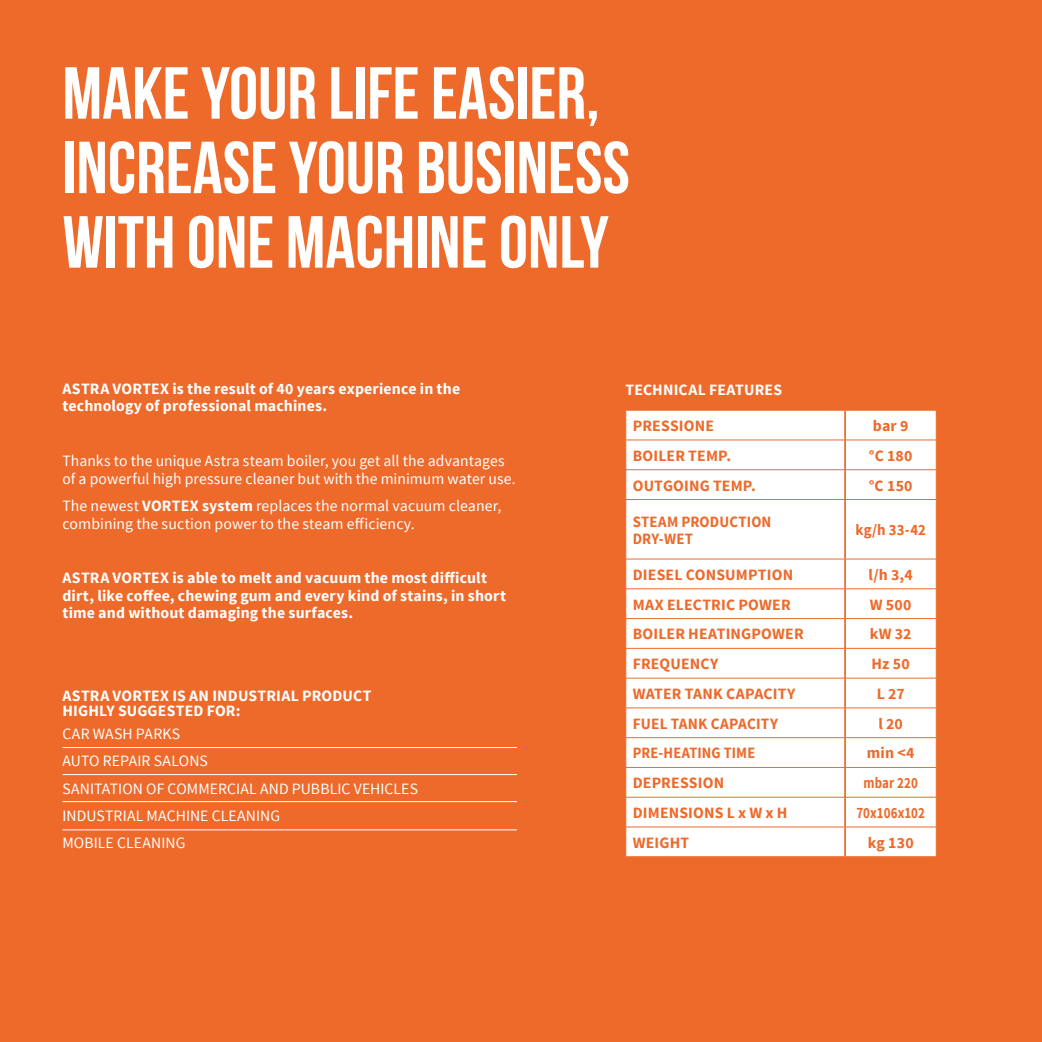
<style>
.page{position:relative;width:1042px;height:1042px;background:#ed6a2b}
.page>*{position:absolute;margin:0;border:0;box-sizing:border-box;transform-origin:0 0}
.t1{font:73.5px/74.4px "Bebas Neue";color:#fff}
.t2{font:15.75px/27.5px "Source Sans Pro";letter-spacing:.005em;color:#fff}
.t3{font:700 15.75px/17.5px "Source Sans Pro";letter-spacing:.01em;color:#fff}
.t4{font:700 15.75px "Source Sans Pro";letter-spacing:.01em;color:#ed6a2b}
.t5{font:700 15.75px "Source Sans Pro";letter-spacing:.01em;color:#ed6a2b;scale:.94 1}
.t6{font:700 15.75px "Source Sans Pro";letter-spacing:.01em;color:#ed6a2b;scale:.82 1}
.t7{font:700 15.75px "Source Sans Pro";letter-spacing:.01em;color:#ed6a2b;scale:.91 1}
.s1{font-weight:700}
</style>
<div class="page">
<hr style="left:62px;top:747px;width:455px;height:1px;background:#fff">
<hr style="left:62px;top:774px;width:455px;height:1px;background:#fff">
<hr style="left:62px;top:801px;width:455px;height:1px;background:#fff">
<hr style="left:62px;top:829px;width:455px;height:1px;background:#fff">
<div style="left:626px;top:411px;width:310px;height:445px;background:#fff"></div>
<hr style="left:844px;top:410px;width:2px;height:30px;background:#ed6a2b">
<hr style="left:844px;top:440px;width:2px;height:29px;background:#ed6a2b">
<hr style="left:844px;top:470px;width:2px;height:29px;background:#ed6a2b">
<hr style="left:844px;top:500px;width:2px;height:59px;background:#ed6a2b">
<hr style="left:844px;top:559px;width:2px;height:29px;background:#ed6a2b">
<hr style="left:844px;top:589px;width:2px;height:29px;background:#ed6a2b">
<hr style="left:844px;top:619px;width:2px;height:29px;background:#ed6a2b">
<hr style="left:844px;top:648px;width:2px;height:30px;background:#ed6a2b">
<hr style="left:844px;top:678px;width:2px;height:30px;background:#ed6a2b">
<hr style="left:844px;top:708px;width:2px;height:29px;background:#ed6a2b">
<hr style="left:844px;top:738px;width:2px;height:29px;background:#ed6a2b">
<hr style="left:844px;top:767px;width:2px;height:30px;background:#ed6a2b">
<hr style="left:844px;top:797px;width:2px;height:30px;background:#ed6a2b">
<hr style="left:844px;top:827px;width:2px;height:29px;background:#ed6a2b">
<hr style="left:625px;top:440px;width:220px;height:1px;background:#ed6a2b">
<hr style="left:845px;top:440px;width:91px;height:1px;background:#ed6a2b">
<hr style="left:625px;top:469px;width:220px;height:1px;background:#ed6a2b">
<svg style="left:625px;top:440px;width:1px;height:59px"></svg>
<hr style="left:845px;top:469px;width:91px;height:1px;background:#ed6a2b">
<svg style="left:936px;top:440px;width:1px;height:59px"></svg>
<hr style="left:625px;top:499px;width:220px;height:1px;background:#ed6a2b">
<hr style="left:845px;top:499px;width:91px;height:1px;background:#ed6a2b">
<hr style="left:625px;top:559px;width:220px;height:1px;background:#ed6a2b">
<hr style="left:845px;top:559px;width:91px;height:1px;background:#ed6a2b">
<hr style="left:625px;top:588px;width:220px;height:1px;background:#ed6a2b">
<hr style="left:845px;top:588px;width:91px;height:1px;background:#ed6a2b">
<hr style="left:625px;top:618px;width:220px;height:1px;background:#ed6a2b">
<svg style="left:625px;top:559px;width:1px;height:89px"></svg>
<hr style="left:845px;top:618px;width:91px;height:1px;background:#ed6a2b">
<svg style="left:936px;top:559px;width:1px;height:89px"></svg>
<hr style="left:625px;top:648px;width:220px;height:1px;background:#ed6a2b">
<hr style="left:845px;top:648px;width:91px;height:1px;background:#ed6a2b">
<hr style="left:625px;top:678px;width:220px;height:1px;background:#ed6a2b">
<hr style="left:845px;top:678px;width:91px;height:1px;background:#ed6a2b">
<hr style="left:625px;top:707px;width:220px;height:1px;background:#ed6a2b">
<hr style="left:845px;top:707px;width:91px;height:1px;background:#ed6a2b">
<hr style="left:625px;top:737px;width:220px;height:1px;background:#ed6a2b">
<svg style="left:625px;top:708px;width:1px;height:59px"></svg>
<hr style="left:845px;top:737px;width:91px;height:1px;background:#ed6a2b">
<svg style="left:936px;top:708px;width:1px;height:59px"></svg>
<hr style="left:625px;top:767px;width:220px;height:1px;background:#ed6a2b">
<hr style="left:845px;top:767px;width:91px;height:1px;background:#ed6a2b">
<hr style="left:625px;top:797px;width:220px;height:1px;background:#ed6a2b">
<hr style="left:845px;top:797px;width:91px;height:1px;background:#ed6a2b">
<hr style="left:625px;top:826px;width:220px;height:1px;background:#ed6a2b">
<svg style="left:625px;top:827px;width:1px;height:29px"></svg>
<hr style="left:845px;top:826px;width:91px;height:1px;background:#ed6a2b">
<svg style="left:936px;top:827px;width:1px;height:29px"></svg>
<h1 class="t1" style="left:62px;top:55px;width:569px">MAKE YOUR LIFE EASIER,<br>INCREASE YOUR BUSINESS<br>WITH ONE MACHINE ONLY</h1>
<p class="t3" style="left:62px;top:380px;width:399px">ASTRA VORTEX is the result of 40 years experience in the technology of professional machines.</p>
<p class="t2" style="left:62px;top:452px;width:455px;line-height:17.5px">Thanks to the unique Astra steam boiler, you get all the advantages of a powerful high pressure cleaner but with the minimum water use.</p>
<p class="t2" style="left:62px;top:497px;width:440px;line-height:17.5px">The newest <span class="s1">VORTEX system</span> replaces the normal vacuum cleaner, combining the suction power to the steam efficiency.</p>
<p class="t3" style="left:62px;top:570px;width:445px">ASTRA VORTEX is able to melt and vacuum the most difficult dirt, like coffee, chewing gum and every kind of stains, in short time and without damaging the surfaces.</p>
<p class="t3" style="left:62px;top:688px;width:311px;line-height:15.4px">ASTRA VORTEX IS AN INDUSTRIAL PRODUCT<br>HIGHLY SUGGESTED FOR:</p>
<p class="t2" style="left:62px;top:720px;width:357px">CAR WASH PARKS<br>AUTO REPAIR SALONS<br>SANITATION OF COMMERCIAL AND PUBBLIC VEHICLES<br>INDUSTRIAL MACHINE CLEANING<br>MOBILE CLEANING</p>
<p class="t3" style="left:625px;top:381px;width:158px">TECHNICAL FEATURES</p>
<p class="t4" style="left:633px;top:416px;width:20px">Pressione</p>
<p class="t4" style="left:873px;top:416px;width:37px">bar 9</p>
<p class="t4" style="left:633px;top:445px;width:20px">Boiler</p>
<p class="t4" style="left:688px;top:445px;width:11px">temp</p>
<p class="t4" style="left:726px;top:445px;width:6px">.</p>
<p class="t4" style="left:869px;top:445px;width:45px">°C 180</p>
<p class="t4" style="left:633px;top:475px;width:22px">Outgoing</p>
<p class="t4" style="left:713px;top:475px;width:11px">temp</p>
<p class="t4" style="left:751px;top:475px;width:6px">.</p>
<p class="t4" style="left:869px;top:475px;width:45px">°C 150</p>
<p class="t5" style="left:633px;top:511px;width:11px">steam</p>
<p class="t5" style="left:681px;top:511px;width:11px">production</p>
<p class="t5" style="left:633px;top:528px;width:45px">dry-wet</p>
<p class="t5" style="left:855px;top:520px;width:76px">kg/h 33-42</p>
<p class="t4" style="left:633px;top:564px;width:19px">Diesel</p>
<p class="t4" style="left:686px;top:564px;width:11px">consumption</p>
<p class="t4" style="left:868px;top:564px;width:46px">l/h 3,4</p>
<p class="t4" style="left:633px;top:594px;width:44px">Max electric</p>
<p class="t4" style="left:738px;top:594px;width:12px">power</p>
<p class="t4" style="left:870px;top:594px;width:43px">w 500</p>
<p class="t4" style="left:633px;top:624px;width:20px">Boiler</p>
<p class="t4" style="left:688px;top:624px;width:11px">heatingpower</p>
<p class="t4" style="left:870px;top:624px;width:43px">kw 32</p>
<p class="t4" style="left:633px;top:654px;width:49px">Frequency</p>
<p class="t4" style="left:871px;top:654px;width:40px">hz 50</p>
<p class="t4" style="left:633px;top:683px;width:23px">Water</p>
<p class="t4" style="left:685px;top:683px;width:11px">tank</p>
<p class="t4" style="left:726px;top:683px;width:10px">capacity</p>
<p class="t4" style="left:876px;top:683px;width:29px">l 27</p>
<p class="t4" style="left:633px;top:713px;width:18px">Fuel</p>
<p class="t4" style="left:671px;top:713px;width:11px">tank</p>
<p class="t4" style="left:711px;top:713px;width:10px">capacity</p>
<p class="t4" style="left:878px;top:713px;width:26px">l 20</p>
<p class="t7" style="left:633px;top:743px;width:44px">Pre-heating</p>
<p class="t7" style="left:724px;top:743px;width:10px">time</p>
<p class="t4" style="left:867px;top:743px;width:49px">min &lt;4</p>
<p class="t4" style="left:633px;top:773px;width:10px">depression</p>
<p class="t6" style="left:863px;top:773px;width:68px">mbar 220</p>
<p class="t4" style="left:633px;top:802px;width:10px">dimensions</p>
<p class="t4" style="left:727px;top:802px;width:62px">L x W x H</p>
<p class="t6" style="left:856px;top:802px;width:85px">70x106x102</p>
<p class="t4" style="left:633px;top:832px;width:23px">Weight</p>
<p class="t4" style="left:867px;top:832px;width:47px">kg 130</p>
</div>
